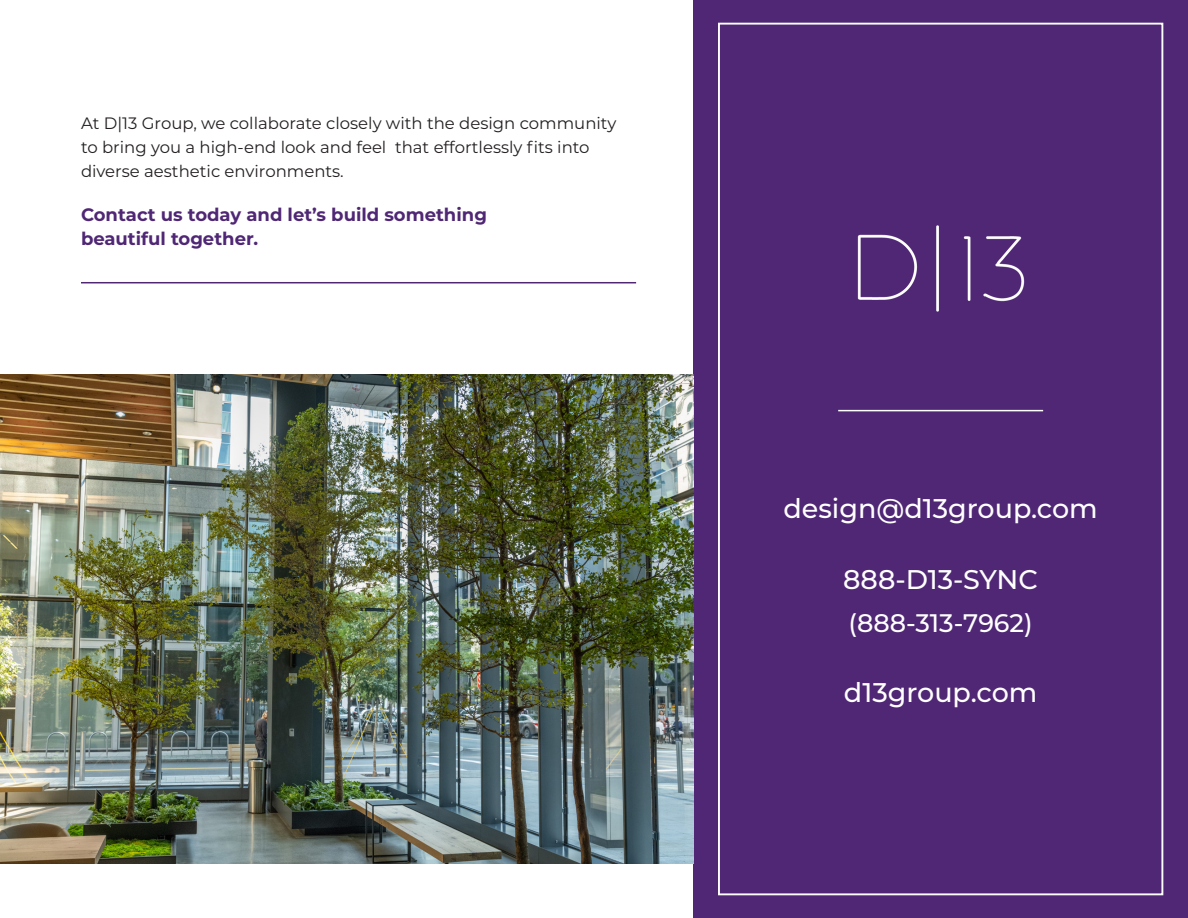
<style>
.page{position:relative;width:1188px;height:918px;background:#fff}
.page>*{position:absolute;margin:0;border:0;box-sizing:border-box;transform-origin:0 0}
.t1{font:500 27px "Montserrat";color:#fff}
.t2{font:500 25.35px "Montserrat";color:#fff}
.t3{font:700 18px/24px "Montserrat";color:#4f2774}
.t4{font:16.5px/24px "Montserrat";color:#231f20}
</style>
<div class="page">
<div style="left:693px;top:0;width:495px;height:918px;background:#4f2774"></div>
<div style="left:718px;top:23px;width:445px;height:872px;border:2px solid #fff"></div>
<img style="left:857px;top:225px;width:168px;height:87px">
<hr style="left:838px;top:410px;width:205px;height:1px;background:#fff">
<img style="left:0;top:375px;width:693px;height:489px">
<hr style="left:81px;top:282px;width:555px;height:1px;background:#4f2774">
<p class="t4" style="left:81px;top:111px;width:537px">At D|13 Group, we collaborate closely with the design community to bring you a high-end look and feel that effortlessly fits into diverse aesthetic environments.</p>
<p class="t3" style="left:81px;top:202px;width:407px">Contact us today and let’s build something beautiful together.</p>
<p class="t1" style="left:784px;top:490px;width:316px">design@d13group.com</p>
<p class="t1" style="left:843px;top:560px;width:196px">888-D13-SYNC</p>
<p class="t2" style="left:849px;top:605px;width:186px">(888-313-7962)</p>
<p class="t1" style="left:844px;top:673px;width:195px">d13group.com</p>
</div>
